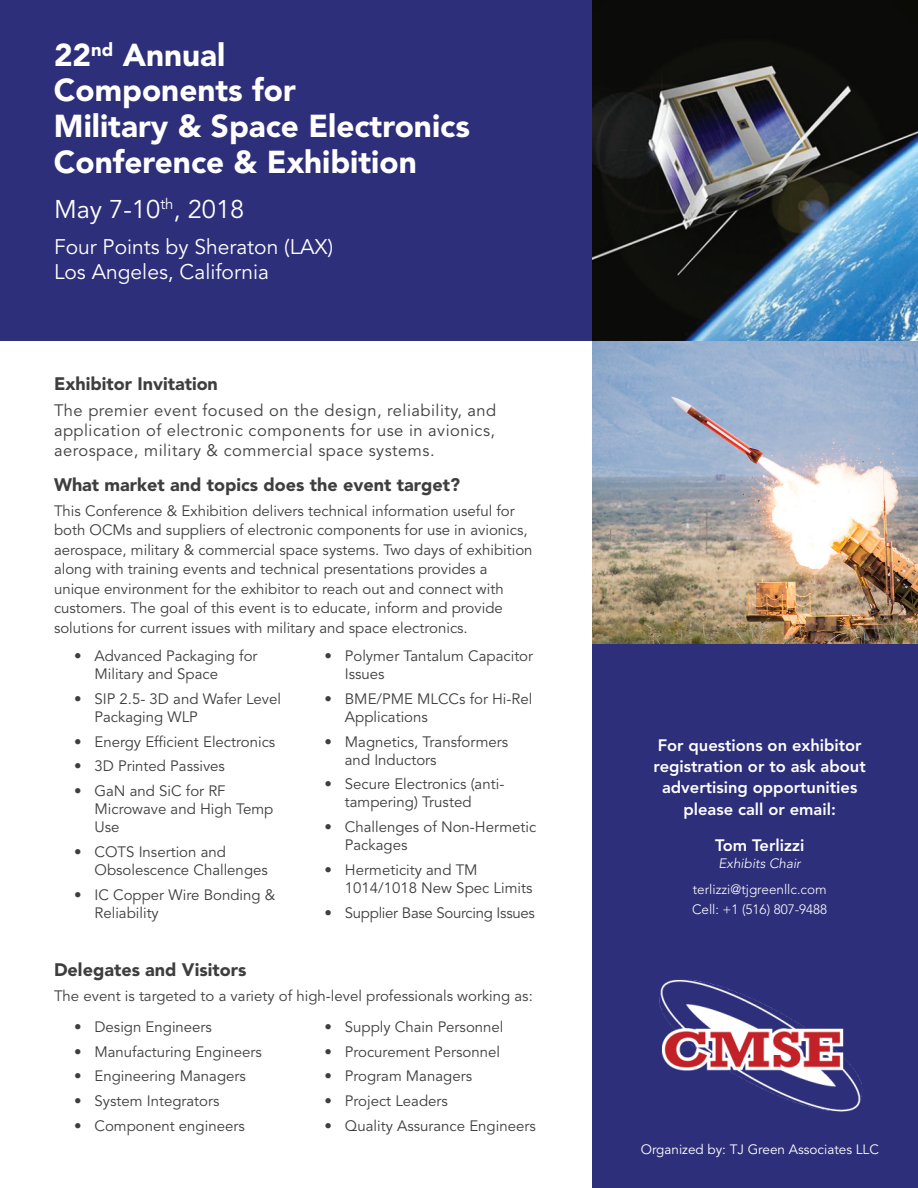
<style>
.page{position:relative;width:918px;height:1188px;background:#fff}
.page>*{position:absolute;margin:0;border:0;box-sizing:border-box;transform-origin:0 0}
.t1{font:900 31.5px/35.8px "Avenir LT Std";color:#fff}
.t2{font:25.5px "Avenir LT Std";color:#fff}
.t3{font:21px/25.2px "Avenir LT Std";color:#fff}
.t4{font:900 18px "Avenir LT Std";color:#3e3e3f}
.t5{font:16.5px/19.8px "Avenir LT Std";letter-spacing:.03em;color:#3e3e3f;text-align:justify}
.t6{font:800 16.5px/21.3px "Avenir LT Std";color:#fff;text-align:center}
.t7{font:15px/18px "Avenir LT Std";color:#3e3e3f}
.t8{font:15px "Avenir LT Std";letter-spacing:-.02em;color:#3e3e3f}
.t9{font:300 13.5px/19.8px "Avenir LT Std";color:#fff}
.t10{font:13.5px "Avenir LT Std";color:#fff}
.t11{font:italic 300 13.5px "Avenir LT Std";color:#fff}
</style>
<div class="page">
<div style="left:0;top:0;width:918px;height:340px;background:#2d2f7a"></div>
<div style="left:593px;top:0;width:325px;height:1188px;background:#2d2f7a"></div>
<img style="left:659px;top:979px;width:203px;height:133px">
<img style="left:593px;top:0;width:325px;height:643px">
<h1 class="t1" style="left:54px;top:37px;width:417px">22<sup>nd</sup> Annual<br>Components for<br>Military &amp; Space Electronics<br>Conference &amp; Exhibition</h1>
<h2 class="t2" style="left:54px;top:194px;width:192px">May 7-10<sup>th</sup>, 2018</h2>
<h3 class="t3" style="left:54px;top:235px;width:281px">Four Points by Sheraton (LAX)<br>Los Angeles, California</h3>
<p class="t4" style="left:54px;top:373px;width:165px">Exhibitor Invitation</p>
<p class="t5" style="left:54px;top:401px;width:444px">The premier event focused on the design, reliability, and application of electronic components for use in avionics, aerospace, military &amp; commercial space systems.</p>
<p class="t4" style="left:54px;top:474px;width:408px">What market and topics does the event target?</p>
<p class="t7" style="left:54px;top:501px;width:480px;line-height:19.5px">This Conference &amp; Exhibition delivers technical information useful for both OCMs and suppliers of electronic components for use in avionics, aerospace, military &amp; commercial space systems. Two days of exhibition along with training events and technical presentations provides a unique environment for the exhibitor to reach out and connect with customers. The goal of this event is to educate, inform and provide solutions for current issues with military and space electronics.</p>
<p class="t7" style="left:95px;top:647px;width:165px;text-indent:-20px">• Advanced Packaging for<br>Military and Space</p>
<p class="t7" style="left:95px;top:690px;width:188px;text-indent:-20px">• SIP 2.5- 3D and Wafer Level<br>Packaging WLP</p>
<p class="t7" style="left:74px;top:733px;width:203px">• Energy Efficient Electronics</p>
<p class="t7" style="left:74px;top:758px;width:152px">• 3D Printed Passives</p>
<p class="t7" style="left:95px;top:782px;width:180px;text-indent:-20px">• GaN and SiC for RF<br>Microwave and High Temp<br>Use</p>
<p class="t7" style="left:95px;top:843px;width:175px;text-indent:-20px">• COTS Insertion and<br>Obsolescence Challenges</p>
<p class="t7" style="left:95px;top:886px;width:182px;text-indent:-20px">• IC Copper Wire Bonding &amp;<br>Reliability</p>
<p class="t7" style="left:345px;top:647px;width:190px;text-indent:-20px">• Polymer Tantalum Capacitor<br>Issues</p>
<p class="t7" style="left:345px;top:690px;width:189px;text-indent:-20px">• BME/PME MLCCs for Hi-Rel<br>Applications</p>
<p class="t7" style="left:345px;top:733px;width:165px;text-indent:-20px">• Magnetics, Transformers and Inductors</p>
<p class="t7" style="left:345px;top:776px;width:161px;text-indent:-20px">• Secure Electronics (anti&shy;tampering) Trusted</p>
<p class="t7" style="left:345px;top:818px;width:193px;text-indent:-20px">• Challenges of Non-Hermetic<br>Packages</p>
<p class="t7" style="left:345px;top:861px;width:189px;text-indent:-20px">• Hermeticity and TM<br>1014/1018 New Spec Limits</p>
<p class="t8" style="left:325px;top:904px;width:212px">• Supplier Base Sourcing Issues</p>
<p class="t4" style="left:54px;top:959px;width:194px">Delegates and Visitors</p>
<p class="t7" style="left:54px;top:987px;width:480px">The event is targeted to a variety of high-level professionals working as:</p>
<p class="t7" style="left:74px;top:1018px;width:139px">• Design Engineers</p>
<p class="t7" style="left:74px;top:1043px;width:189px">• Manufacturing Engineers</p>
<p class="t7" style="left:74px;top:1068px;width:173px">• Engineering Managers</p>
<p class="t7" style="left:74px;top:1092px;width:147px">• System Integrators</p>
<p class="t7" style="left:74px;top:1117px;width:172px">• Component engineers</p>
<p class="t7" style="left:325px;top:1018px;width:180px">• Supply Chain Personnel</p>
<p class="t7" style="left:325px;top:1043px;width:177px">• Procurement Personnel</p>
<p class="t7" style="left:325px;top:1068px;width:149px">• Program Managers</p>
<p class="t7" style="left:325px;top:1092px;width:125px">• Project Leaders</p>
<p class="t7" style="left:325px;top:1117px;width:213px">• Quality Assurance Engineers</p>
<p class="t6" style="left:654px;top:734px;width:214px">For questions on exhibitor registration or to ask about advertising opportunities please call or email:</p>
<p class="t6" style="left:715px;top:835px;width:91px">Tom Terlizzi</p>
<p class="t11" style="left:719px;top:855px;width:84px">Exhibits Chair</p>
<p class="t9" style="left:692px;top:879px;width:137px">terlizzi@tjgreenllc.com<br>Cell: +1 (516) 807-9488</p>
<p class="t10" style="left:641px;top:1142px;width:240px">Organized by: TJ Green Associates LLC</p>
</div>
